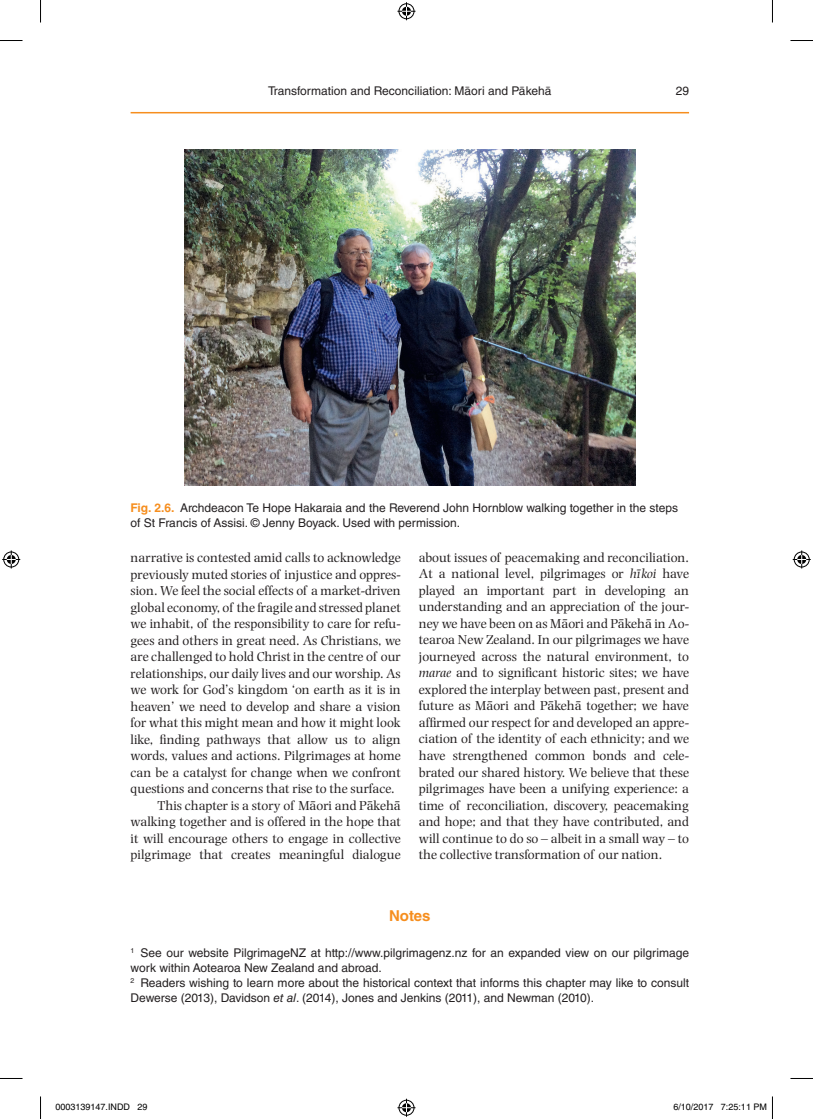
<style>
.page{position:relative;width:813px;height:1119px;background:#fff}
.page>*{position:absolute;margin:0;border:0;box-sizing:border-box;transform-origin:0 0}
.t1{font:700 15px "Helvetica LT Std";color:#f68e1e}
.t2{font:13.5px/16.5px "Photina MT Std";color:#231f20;text-align:justify}
.t3{font:12px/15px "Helvetica LT Std";color:#231f20}
.t4{font:9px "Helvetica";color:#000}
.s1{font-weight:700;color:#f68e1e}
.s2{font-family:"Gentium Plus"}
.s3{font-style:italic}
.s4{font-family:"Gentium";font-style:italic}
</style>
<div class="page">
<hr style="left:130px;top:112px;width:558px;height:1px;background:#f68e1e">
<img style="left:185px;top:149px;width:449px;height:336px">
<svg style="left:0;top:40px;width:22px;height:1px"></svg>
<svg style="left:790px;top:40px;width:22px;height:1px"></svg>
<svg style="left:0;top:1078px;width:22px;height:1px"></svg>
<svg style="left:790px;top:1078px;width:22px;height:1px"></svg>
<svg style="left:40px;top:0;width:1px;height:23px"></svg>
<svg style="left:40px;top:1096px;width:1px;height:22px"></svg>
<svg style="left:772px;top:0;width:1px;height:23px"></svg>
<svg style="left:772px;top:1096px;width:1px;height:22px"></svg>
<svg style="left:397px;top:2px;width:18px;height:18px"></svg>
<svg style="left:397px;top:1098px;width:18px;height:18px"></svg>
<svg style="left:2px;top:550px;width:18px;height:18px"></svg>
<svg style="left:792px;top:550px;width:18px;height:18px"></svg>
<p class="t3" style="left:268px;top:83px;width:285px">Transformation and Reconciliation: Ma¯ori and Pa¯keha¯</p>
<p class="t3" style="left:675px;top:83px;width:15px">29</p>
<p class="t3" style="left:131px;top:500px;width:548px"><span class="s1">Fig. 2.6.</span> Archdeacon Te Hope Hakaraia and the Reverend John Hornblow walking together in the steps of St Francis of Assisi. © Jenny Boyack. Used with permission.</p>
<p class="t2" style="left:130px;top:549px;width:272px">narrative is contested amid calls to acknowledge</p>
<p class="t2" style="left:130px;top:566px;width:272px">previously muted stories of injustice and oppres-</p>
<p class="t2" style="left:130px;top:582px;width:272px">sion. We feel the social effects of a market-driven</p>
<p class="t2" style="left:130px;top:599px;width:272px">global economy, of the fragile and stressed planet</p>
<p class="t2" style="left:130px;top:615px;width:272px">we inhabit, of the responsibility to care for refu-</p>
<p class="t2" style="left:130px;top:632px;width:271px">gees and others in great need. As Christians, we</p>
<p class="t2" style="left:130px;top:648px;width:271px">are challenged to hold Christ in the centre of our</p>
<p class="t2" style="left:130px;top:665px;width:272px">relationships, our daily lives and our worship. As</p>
<p class="t2" style="left:130px;top:681px;width:271px">we work for God’s kingdom ‘on earth as it is in</p>
<p class="t2" style="left:130px;top:698px;width:272px">heaven’ we need to develop and share a vision</p>
<p class="t2" style="left:130px;top:714px;width:272px">for what this might mean and how it might look</p>
<p class="t2" style="left:130px;top:731px;width:272px">like, finding pathways that allow us to align</p>
<p class="t2" style="left:130px;top:747px;width:271px">words, values and actions. Pilgrimages at home</p>
<p class="t2" style="left:130px;top:764px;width:271px">can be a catalyst for change when we confront</p>
<p class="t2" style="left:130px;top:780px;width:265px">questions and concerns that rise to the surface.</p>
<p class="t2" style="left:158px;top:797px;width:250px">This chapter is a story of Ma<span class="s2">̄</span>ori and Pa<span class="s2">̄</span>keha<span class="s2">̄</span></p>
<p class="t2" style="left:130px;top:813px;width:271px">walking together and is offered in the hope that</p>
<p class="t2" style="left:130px;top:830px;width:272px">it will encourage others to engage in collective</p>
<p class="t2" style="left:130px;top:846px;width:271px">pilgrimage that creates meaningful dialogue</p>
<p class="t2" style="left:418px;top:549px;width:272px">about issues of peacemaking and reconciliation.<br>At a national level, pilgrimages or <span class="s3">hı</span><span class="s4">̄</span><span class="s3">koi</span> have played an important part in developing an understanding and an appreciation of the jour&shy;ney we have been on as Ma<span class="s2">̄</span>ori and Pa<span class="s2">̄</span>keha<span class="s2">̄</span>in Ao&shy;tearoa New Zealand. In our pilgrimages we have journeyed across the natural environment, to <span class="s3">marae</span> and to significant historic sites; we have explored the interplay between past, present and future as Ma<span class="s2">̄</span>ori and Pa<span class="s2">̄</span>keha<span class="s2">̄</span>together; we have affirmed our respect for and developed an appre&shy;ciation of the identity of each ethnicity; and we have strengthened common bonds and cele&shy;brated our shared history. We believe that these pilgrimages have been a unifying experience: a time of reconciliation, discovery, peacemaking and hope; and that they have contributed, and will continue to do so – albeit in a small way – to the collective transformation of our nation.</p>
<p class="t1" style="left:389px;top:906px;width:43px">Notes</p>
<p class="t3" style="left:130px;top:945px;width:560px"><sup>1</sup> See our website PilgrimageNZ at http://www.pilgrimagenz.nz for an expanded view on our pilgrimage work within Aotearoa New Zealand and abroad.<br><sup>2</sup> Readers wishing to learn more about the historical context that informs this chapter may like to consult Dewerse (2013), Davidson <span class="s3">et al</span>. (2014), Jones and Jenkins (2011), and Newman (2010).</p>
<p class="t4" style="left:56px;top:1101px;width:94px">0003139147.INDD 29</p>
<p class="t4" style="left:673px;top:1101px;width:95px">6/10/2017 7:25:11 PM</p>
</div>
